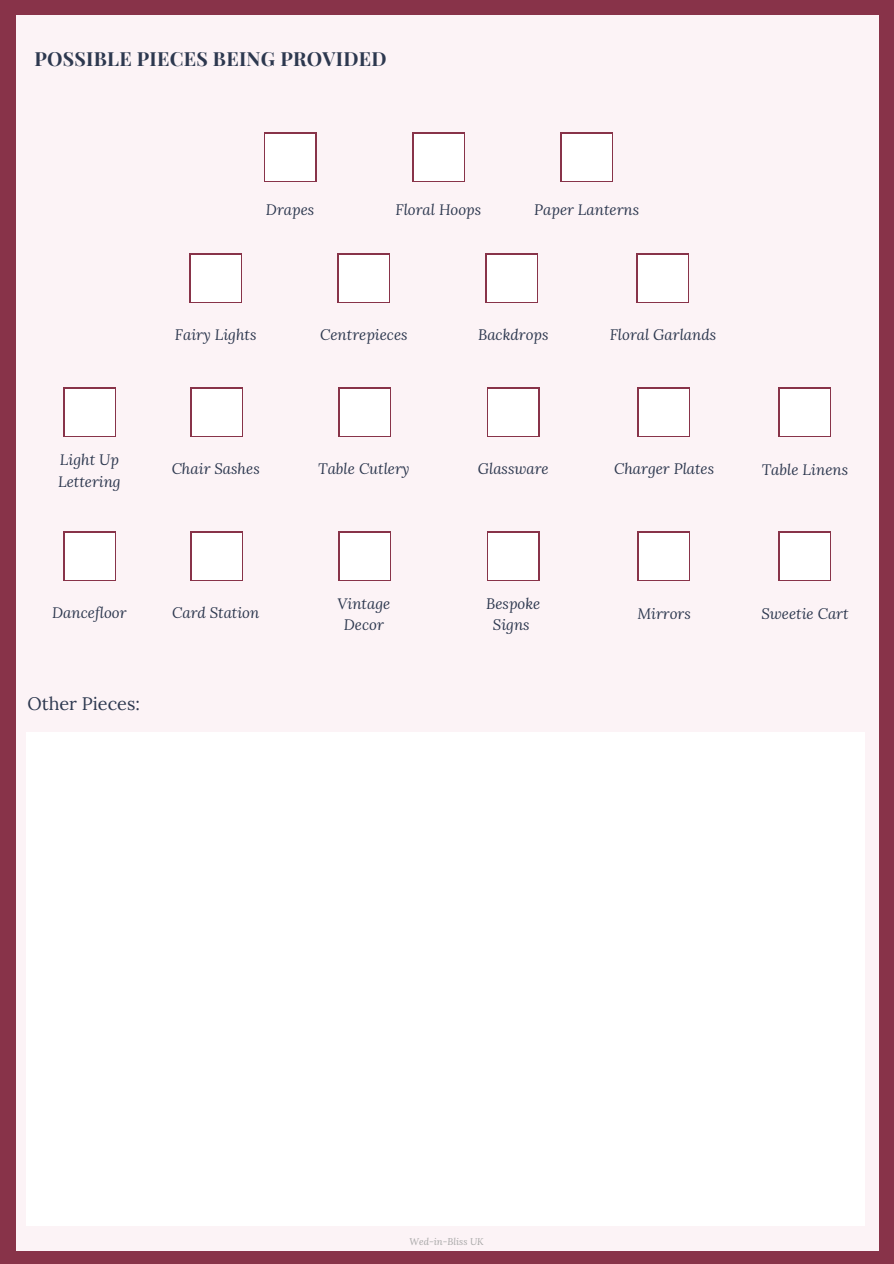
<style>
.page{position:relative;width:894px;height:1264px;background:#fff}
.page>*{position:absolute;margin:0;border:0;box-sizing:border-box;transform-origin:0 0}
.t1{font:700 19.5px "Playfair Display";letter-spacing:.015em;color:#2d384f}
.t2{font:18px "Lora";color:#2d384f}
.t3{font:italic 15px/21.5px "Lora";color:#2d384f;text-align:center}
.t4{font:italic 9.6px "Lora";color:#a6a6a6}
</style>
<div class="page">
<div style="left:0;top:0;width:893px;height:1263px;background:#883349"></div>
<div style="left:16px;top:15px;width:861px;height:1235px;background:#fcf3f6"></div>
<div style="left:263px;top:132px;width:53px;height:50px;background:#883349"></div>
<div style="left:265px;top:134px;width:50px;height:47px;background:#fff"></div>
<div style="left:411px;top:132px;width:53px;height:50px;background:#883349"></div>
<div style="left:413px;top:134px;width:50px;height:47px;background:#fff"></div>
<div style="left:560px;top:132px;width:52px;height:50px;background:#883349"></div>
<div style="left:562px;top:134px;width:49px;height:47px;background:#fff"></div>
<div style="left:189px;top:253px;width:53px;height:50px;background:#883349"></div>
<div style="left:191px;top:255px;width:50px;height:47px;background:#fff"></div>
<div style="left:337px;top:253px;width:53px;height:50px;background:#883349"></div>
<div style="left:339px;top:255px;width:50px;height:47px;background:#fff"></div>
<div style="left:485px;top:253px;width:53px;height:50px;background:#883349"></div>
<div style="left:487px;top:255px;width:50px;height:47px;background:#fff"></div>
<svg style="left:636px;top:253px;width:53px;height:50px"></svg>
<div style="left:638px;top:255px;width:49px;height:47px;background:#fff"></div>
<div style="left:27px;top:732px;width:837px;height:493px;background:#fff"></div>
<div style="left:190px;top:387px;width:53px;height:50px;background:#883349"></div>
<div style="left:192px;top:389px;width:50px;height:47px;background:#fff"></div>
<div style="left:338px;top:387px;width:53px;height:50px;background:#883349"></div>
<div style="left:340px;top:389px;width:50px;height:47px;background:#fff"></div>
<div style="left:486px;top:387px;width:53px;height:50px;background:#883349"></div>
<div style="left:488px;top:389px;width:50px;height:47px;background:#fff"></div>
<div style="left:637px;top:387px;width:53px;height:50px;background:#883349"></div>
<div style="left:639px;top:389px;width:50px;height:47px;background:#fff"></div>
<svg style="left:63px;top:387px;width:53px;height:50px"></svg>
<div style="left:65px;top:389px;width:49px;height:47px;background:#fff"></div>
<svg style="left:778px;top:387px;width:53px;height:50px"></svg>
<div style="left:780px;top:389px;width:49px;height:47px;background:#fff"></div>
<div style="left:190px;top:531px;width:53px;height:50px;background:linear-gradient(to right,#fff,#fff)"></div>
<div style="left:192px;top:533px;width:50px;height:46px;background:#fff"></div>
<div style="left:338px;top:531px;width:53px;height:50px;background:linear-gradient(to right,#fff,#fff)"></div>
<div style="left:340px;top:533px;width:50px;height:46px;background:#fff"></div>
<div style="left:486px;top:531px;width:53px;height:50px;background:linear-gradient(to right,#fff,#fff)"></div>
<div style="left:488px;top:533px;width:50px;height:46px;background:#fff"></div>
<div style="left:637px;top:531px;width:53px;height:50px;background:linear-gradient(to right,#fff,#fff)"></div>
<div style="left:639px;top:533px;width:50px;height:46px;background:#fff"></div>
<div style="left:63px;top:531px;width:53px;height:50px;background:linear-gradient(to right,#fff,#fff)"></div>
<div style="left:65px;top:533px;width:49px;height:46px;background:#fff"></div>
<div style="left:778px;top:531px;width:53px;height:50px;background:linear-gradient(to right,#fff,#fff)"></div>
<div style="left:780px;top:533px;width:49px;height:46px;background:#fff"></div>
<p class="t1" style="left:34px;top:44px;width:353px">POSSIBLE PIECES BEING PROVIDED</p>
<p class="t3" style="left:266px;top:198px;width:50px">Drapes</p>
<p class="t3" style="left:395px;top:198px;width:87px">Floral Hoops</p>
<p class="t3" style="left:534px;top:198px;width:106px">Paper Lanterns</p>
<p class="t3" style="left:175px;top:323px;width:83px">Fairy Lights</p>
<p class="t3" style="left:320px;top:323px;width:89px">Centrepieces</p>
<p class="t3" style="left:478px;top:323px;width:72px">Backdrops</p>
<p class="t3" style="left:609px;top:323px;width:108px">Floral Garlands</p>
<p class="t3" style="left:58px;top:448px;width:64px;text-align:left">Light Up<br>Lettering</p>
<p class="t3" style="left:761px;top:459px;width:88px">Table Linens</p>
<p class="t3" style="left:172px;top:457px;width:90px">Chair Sashes</p>
<p class="t3" style="left:318px;top:457px;width:93px">Table Cutlery</p>
<p class="t3" style="left:477px;top:457px;width:72px">Glassware</p>
<p class="t3" style="left:614px;top:457px;width:102px">Charger Plates</p>
<p class="t3" style="left:172px;top:601px;width:89px">Card Station</p>
<p class="t3" style="left:337px;top:592px;width:54px">Vintage<br>Decor</p>
<p class="t3" style="left:486px;top:592px;width:56px">Bespoke<br>Signs</p>
<p class="t3" style="left:52px;top:601px;width:76px">Dancefloor</p>
<p class="t3" style="left:637px;top:602px;width:55px">Mirrors</p>
<p class="t3" style="left:761px;top:602px;width:89px">Sweetie Cart</p>
<p class="t2" style="left:27px;top:692px;width:114px">Other Pieces:</p>
<p class="t4" style="left:409px;top:1235px;width:76px">Wed-in-Bliss UK</p>
</div>
